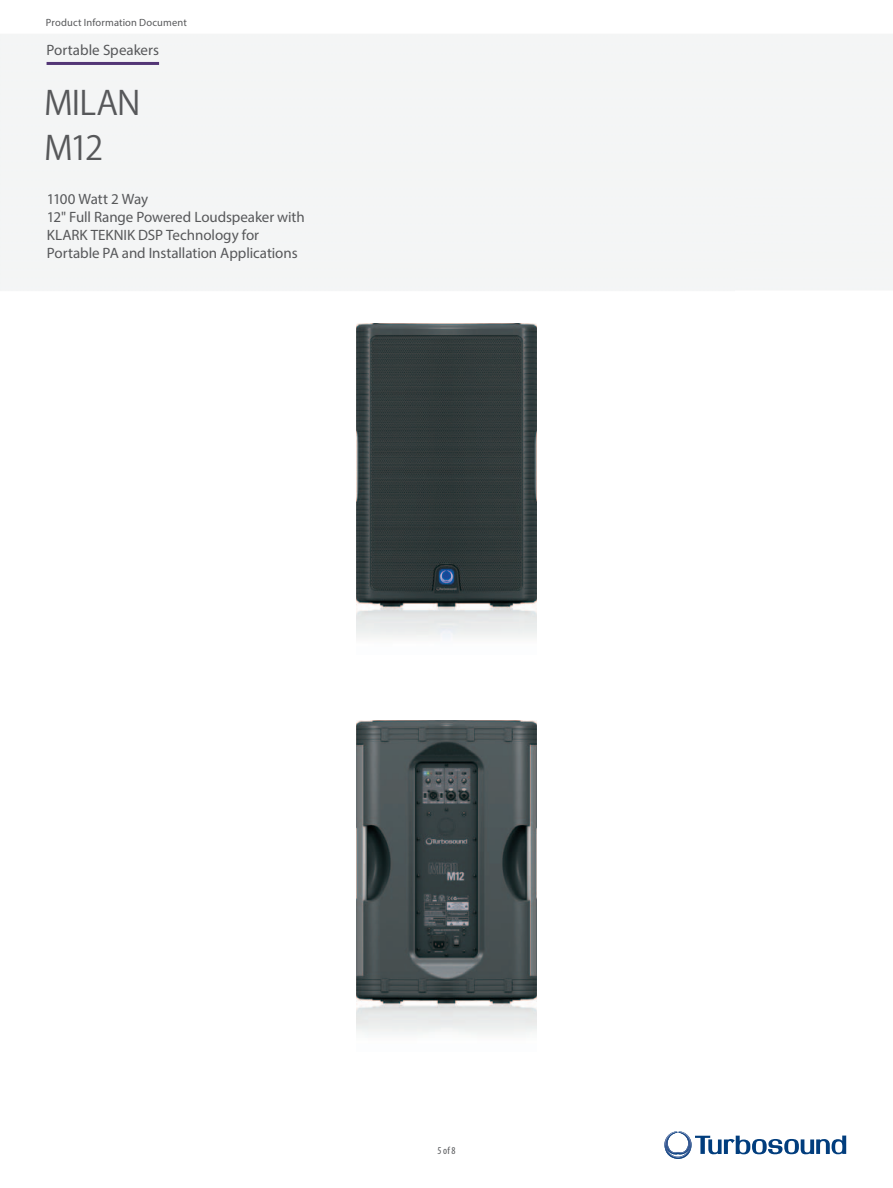
<style>
.page{position:relative;width:893px;height:1188px;background:#fff}
.page>*{position:absolute;margin:0;border:0;box-sizing:border-box;transform-origin:0 0}
.t1{font:33px/44.8px "Koz Go Pro Regular 90 pv RKSJ H";letter-spacing:-.025em;color:#57585a}
.t2{font:15px/18px "Myriad Pro";letter-spacing:-.005em;color:#57585a}
.t3{font:10.5px "Myriad Pro";letter-spacing:.015em;color:#57585a}
.t4{font:condensed 10.5px "Myriad Pro";color:#57585a}
</style>
<div class="page">
<img style="left:0;top:34px;width:893px;height:1120px">
<svg style="left:664px;top:1131px;width:182px;height:28px"></svg>
<hr style="left:47px;top:62px;width:112px;height:3px;background:#533676">
<img style="left:357px;top:323px;width:179px;height:331px">
<img style="left:357px;top:720px;width:179px;height:331px">
<p class="t3" style="left:46px;top:18px;width:142px">Product Information Document</p>
<p class="t2" style="left:47px;top:42px;width:114px">Portable Speakers</p>
<h1 class="t1" style="left:44px;top:85px;width:98px">MILAN<br>M12</h1>
<p class="t2" style="left:47px;top:191px;width:259px">1100 Watt 2 Way<br>12" Full Range Powered Loudspeaker with<br>KLARK TEKNIK DSP Technology for<br>Portable PA and Installation Applications</p>
<p class="t4" style="left:437px;top:1147px;width:20px">5 of 8</p>
</div>
